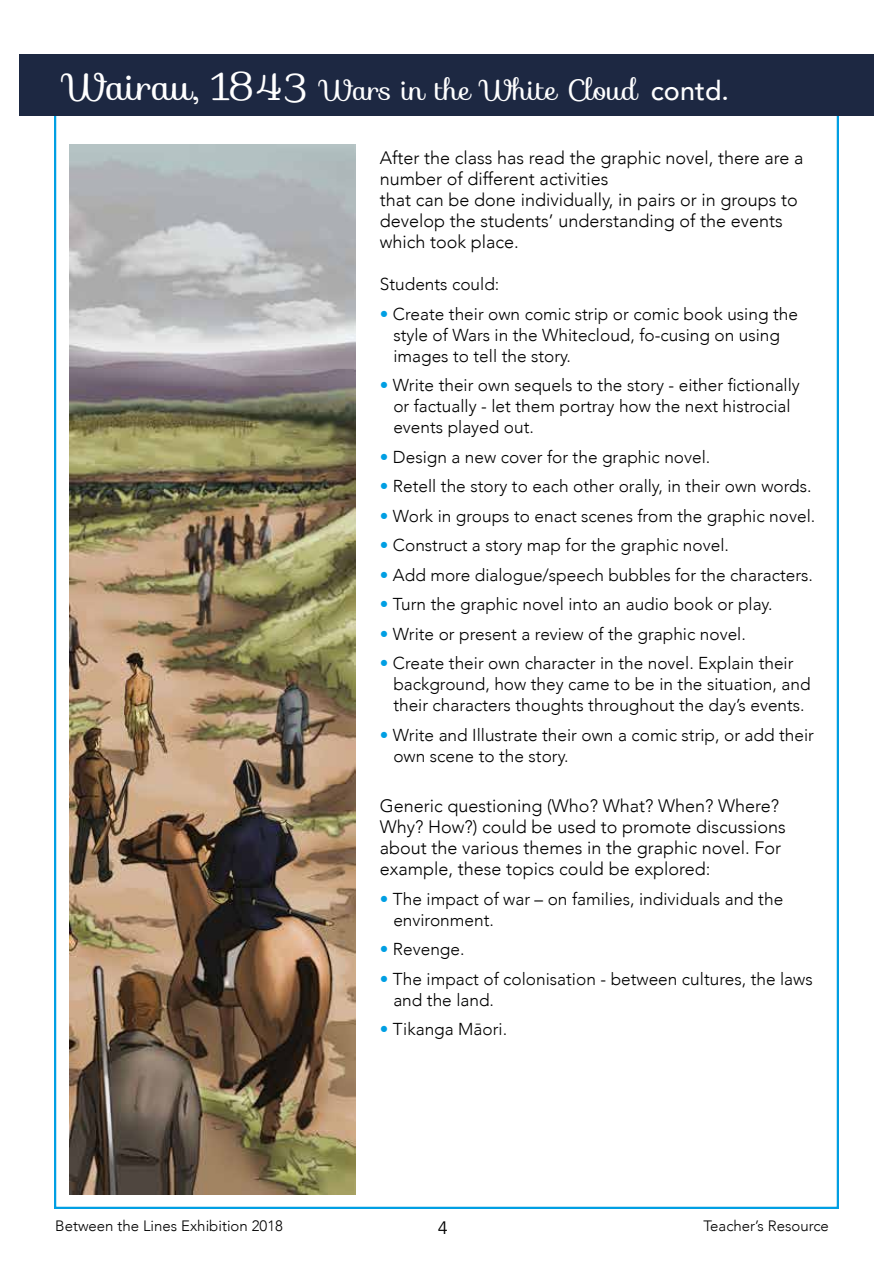
<style>
.page{position:relative;width:893px;height:1263px;background:#fff}
.page>*{position:absolute;margin:0;border:0;box-sizing:border-box;transform-origin:0 0}
.t1{font:28.5px "Sofia";color:#fff}
.t2{font:300 18px/21px "Avenir";color:#000}
.t3{font:18px "Avenir";color:#000}
.t4{font:300 17.25px/21px "Avenir";color:#000}
.t5{font:300 15px "Avenir";color:#000}
.s1{font-size:37.5px}
.s2{font-family:"Avenir";font-weight:500;font-size:27px}
.s3{color:#009fe3}
</style>
<div class="page">
<div style="left:19px;top:54px;width:855px;height:62px;background:#1d2842"></div>
<img style="left:69px;top:145px;width:287px;height:1049px">
<h1 class="t1" style="left:64px;top:67px;width:667px"><span class="s1">Wairau, 1843</span> Wars in the White Cloud <span class="s2">contd.</span></h1>
<p class="t2" style="left:380px;top:148px;width:425px">After the class has read the graphic novel, there are a number of different activities<br>that can be done individually, in pairs or in groups to develop the students’ understanding of the events which took place.</p>
<p class="t4" style="left:380px;top:274px;width:121px">Students could:</p>
<p class="t4" style="left:393px;top:303px;width:406px;text-indent:-13px"><span class="s3">•</span> Create their own comic strip or comic book using the style of Wars in the Whitecloud, fo-cusing on using images to tell the story.</p>
<p class="t4" style="left:393px;top:375px;width:408px;text-indent:-13px"><span class="s3">•</span> Write their own sequels to the story - either fictionally or factually - let them portray how the next histrocial events played out.</p>
<p class="t4" style="left:380px;top:446px;width:332px"><span class="s3">•</span> Design a new cover for the graphic novel.</p>
<p class="t4" style="left:380px;top:476px;width:433px"><span class="s3">•</span> Retell the story to each other orally, in their own words.</p>
<p class="t4" style="left:380px;top:505px;width:437px"><span class="s3">•</span> Work in groups to enact scenes from the graphic novel.</p>
<p class="t4" style="left:380px;top:535px;width:351px"><span class="s3">•</span> Construct a story map for the graphic novel.</p>
<p class="t4" style="left:380px;top:564px;width:435px"><span class="s3">•</span> Add more dialogue/speech bubbles for the characters.</p>
<p class="t4" style="left:380px;top:594px;width:394px"><span class="s3">•</span> Turn the graphic novel into an audio book or play.</p>
<p class="t4" style="left:380px;top:623px;width:367px"><span class="s3">•</span> Write or present a review of the graphic novel.</p>
<p class="t4" style="left:393px;top:653px;width:419px;text-indent:-13px"><span class="s3">•</span> Create their own character in the novel. Explain their background, how they came to be in the situation, and their characters thoughts throughout the day’s events.</p>
<p class="t4" style="left:393px;top:724px;width:422px;text-indent:-13px"><span class="s3">•</span> Write and Illustrate their own a comic strip, or add their own scene to the story.</p>
<p class="t2" style="left:380px;top:796px;width:407px">Generic questioning (Who? What? When? Where?<br>Why? How?) could be used to promote discussions about the various themes in the graphic novel. For example, these topics could be explored:</p>
<p class="t4" style="left:393px;top:888px;width:391px;text-indent:-13px"><span class="s3">•</span> The impact of war – on families, individuals and the environment.</p>
<p class="t4" style="left:380px;top:939px;width:86px"><span class="s3">•</span> Revenge.</p>
<p class="t4" style="left:393px;top:968px;width:421px;text-indent:-13px"><span class="s3">•</span> The impact of colonisation - between cultures, the laws and the land.</p>
<p class="t4" style="left:380px;top:1019px;width:129px"><span class="s3">•</span> Tikanga Māori.</p>
<p class="t5" style="left:55px;top:1217px;width:229px">Between the Lines Exhibition 2018</p>
<p class="t3" style="left:438px;top:1217px;width:12px">4</p>
<p class="t5" style="left:703px;top:1217px;width:127px">Teacher’s Resource</p>
</div>
